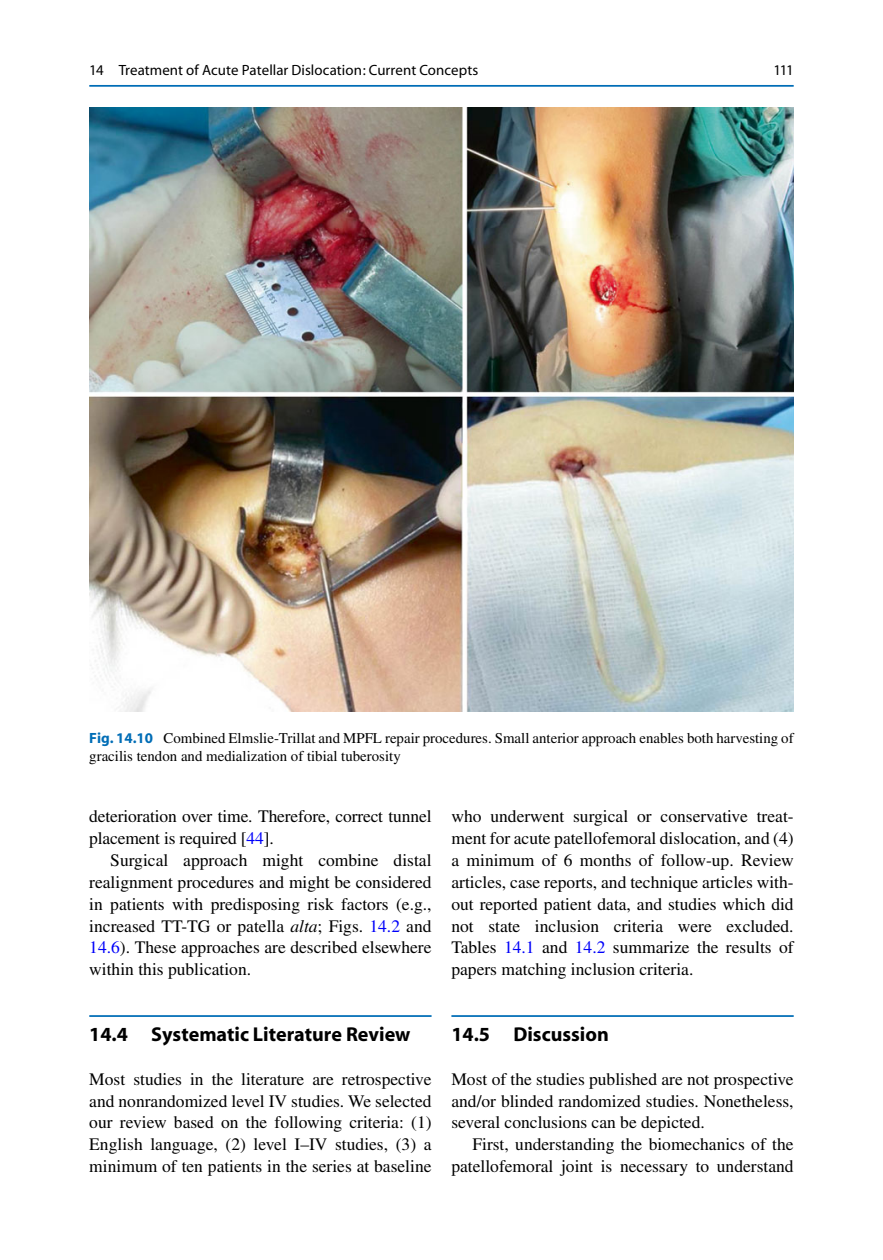
<style>
.page{position:relative;width:883px;height:1260px;background:#fff}
.page>*{position:absolute;margin:0;border:0;box-sizing:border-box;transform-origin:0 0}
.t1{font:700 20.12px "Myriad";color:#000}
.t2{font:17.5px/21.9px "Times";color:#000;text-align:justify}
.t3{font:14.88px/17.5px "Times";color:#000}
.t4{font:14.88px "Myriad";color:#000}
.s1{font-family:"Myriad";font-weight:700;color:#006db6}
.s2{color:#0000fa}
.s3{font-style:italic}
</style>
<div class="page">
<hr style="left:89px;top:1015px;width:343px;height:2px;background:#006db6">
<hr style="left:451px;top:1015px;width:343px;height:2px;background:#006db6">
<img style="left:89px;top:107px;width:705px;height:605px">
<hr style="left:89px;top:85px;width:705px;height:2px;background:#006db6">
<p class="t4" style="left:89px;top:64px;width:391px">14 Treatment of Acute Patellar Dislocation: Current Concepts</p>
<p class="t4" style="left:774px;top:64px;width:22px">111</p>
<p class="t3" style="left:89px;top:731px;width:706px"><span class="s1">Fig. 14.10</span> Combined Elmslie-Trillat and MPFL repair procedures. Small anterior approach enables both harvesting of gracilis tendon and medialization of tibial tuberosity</p>
<p class="t2" style="left:89px;top:807px;width:344px">deterioration over time. Therefore, correct tunnel placement is required [ <span class="s2">44</span> ].</p>
<p class="t2" style="left:89px;top:851px;width:344px;text-indent:21px">Surgical approach might combine distal realignment procedures and might be considered in patients with predisposing risk factors (e.g., increased TT-TG or patella <span class="s3">alta</span> ; Figs. <span class="s2">14.2</span> and <span class="s2">14.6</span> ). These approaches are described elsewhere within this publication.</p>
<p class="t1" style="left:89px;top:1027px;width:323px">14.4 Systematic Literature Review</p>
<p class="t2" style="left:89px;top:1070px;width:344px">Most studies in the literature are retrospective and nonrandomized level IV studies. We selected our review based on the following criteria: (1)<br>English language, (2) level I–IV studies, (3) a minimum of ten patients in the series at baseline</p>
<p class="t2" style="left:451px;top:807px;width:344px">who underwent surgical or conservative treat&shy;ment for acute patellofemoral dislocation, and (4) a minimum of 6 months of follow-up. Review articles, case reports, and technique articles with&shy;out reported patient data, and studies which did not state inclusion criteria were excluded.<br>Tables <span class="s2">14.1</span> and <span class="s2">14.2</span> summarize the results of papers matching inclusion criteria.</p>
<p class="t1" style="left:451px;top:1027px;width:159px">14.5 Discussion</p>
<p class="t2" style="left:451px;top:1070px;width:344px">Most of the studies published are not prospective and/or blinded randomized studies. Nonetheless, several conclusions can be depicted.</p>
<p class="t2" style="left:451px;top:1135px;width:344px;text-align:right">First, understanding the biomechanics of the patellofemoral joint is necessary to understand</p>
</div>
